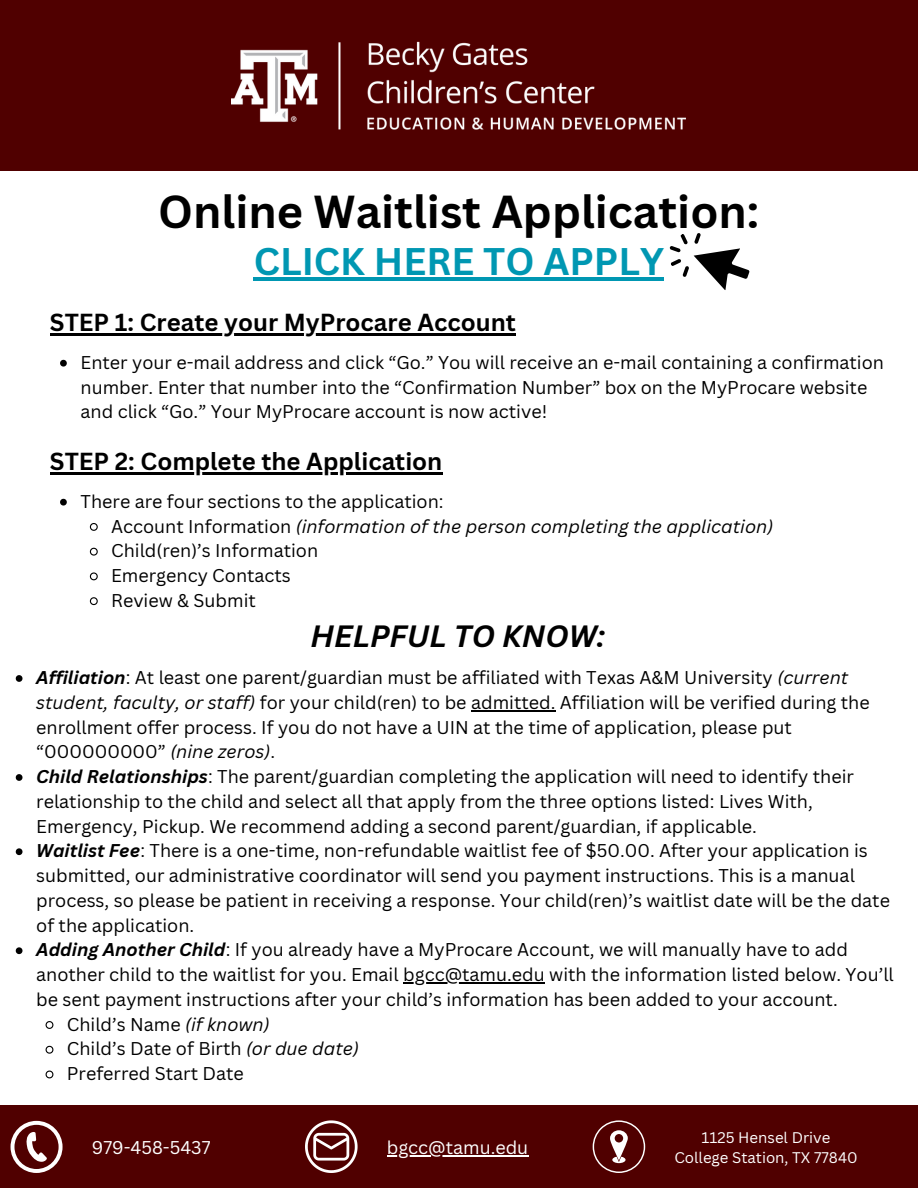
<style>
.page{position:relative;width:918px;height:1188px;background:#fff}
.page>*{position:absolute;margin:0;border:0;box-sizing:border-box;transform-origin:0 0}
.t1{font:700 45px "Canva Sans";color:#000}
.t2{font:700 37.5px "Canva Sans";color:#0097b2}
.t3{font:italic 700 30px "Canva Sans";color:#000}
.t4{font:700 24px "Canva Sans";color:#000}
.t5{font:18px/24.8px "Canva Sans";color:#000}
.t6{font:italic 18px "Canva Sans";color:#000}
.t7{font:18px "Canva Sans";color:#fff}
.t8{font:15px "Canva Sans";color:#fff}
.s1{font-style:normal}
.s2{font-weight:700;font-style:italic}
.s3{font-style:italic}
</style>
<div class="page">
<div style="left:0;top:1106px;width:918px;height:82px;background:#500000"></div>
<div style="left:0;top:0;width:918px;height:170px;background:#500000"></div>
<img style="left:232px;top:41px;width:454px;height:89px">
<svg style="left:669px;top:233px;width:81px;height:57px"></svg>
<svg style="left:11px;top:1121px;width:51px;height:52px"></svg>
<svg style="left:305px;top:1120px;width:53px;height:53px"></svg>
<svg style="left:593px;top:1120px;width:52px;height:53px;background:#733333"></svg>
<hr style="left:254px;top:277px;width:410px;height:4px;background:#0097b2">
<hr style="left:50px;top:334px;width:466px;height:2px;background:#000">
<svg style="left:60px;top:360px;width:7px;height:7px"></svg>
<hr style="left:50px;top:473px;width:392px;height:2px;background:#000">
<svg style="left:60px;top:499px;width:7px;height:7px"></svg>
<svg style="left:89px;top:523px;width:9px;height:8px"></svg>
<svg style="left:89px;top:547px;width:9px;height:9px"></svg>
<svg style="left:89px;top:572px;width:9px;height:9px"></svg>
<svg style="left:89px;top:597px;width:9px;height:9px"></svg>
<svg style="left:16px;top:675px;width:7px;height:7px"></svg>
<hr style="left:471px;top:710px;width:85px;height:1px;background:#000">
<svg style="left:16px;top:774px;width:7px;height:7px"></svg>
<svg style="left:16px;top:848px;width:7px;height:7px"></svg>
<svg style="left:16px;top:947px;width:7px;height:7px"></svg>
<hr style="left:403px;top:982px;width:142px;height:1px;background:#000">
<svg style="left:45px;top:1021px;width:9px;height:8px"></svg>
<svg style="left:45px;top:1045px;width:9px;height:9px"></svg>
<svg style="left:45px;top:1070px;width:9px;height:9px"></svg>
<hr style="left:387px;top:1155px;width:141px;height:1px;background:#fff">
<h1 class="t1" style="left:158px;top:180px;width:603px">Online Waitlist Application:</h1>
<p class="t2" style="left:254px;top:235px;width:412px">CLICK HERE TO APPLY</p>
<h2 class="t4" style="left:50px;top:306px;width:467px">STEP 1: Create your MyProcare Account</h2>
<h4 class="t5" style="left:81px;top:349px;width:805px">Enter your e-mail address and click “Go.” You will receive an e-mail containing a confirmation number. Enter that number into the “Confirmation Number” box on the MyProcare website and click “Go.” Your MyProcare account is now active!</h4>
<p class="t4" style="left:50px;top:445px;width:394px">STEP 2: Complete the Application</p>
<h4 class="t5" style="left:81px;top:488px;width:365px">There are four sections to the application:</h4>
<p class="t6" style="left:111px;top:513px;width:664px"><span class="s1">Account Information</span> (information of the person completing the application)</p>
<p class="t5" style="left:111px;top:538px;width:209px">Child(ren)’s Information</p>
<p class="t5" style="left:111px;top:563px;width:181px">Emergency Contacts</p>
<p class="t5" style="left:111px;top:587px;width:146px">Review &amp; Submit</p>
<p class="t3" style="left:311px;top:615px;width:296px">HELPFUL TO KNOW:</p>
<h3 class="t5" style="left:36px;top:665px;width:835px"><span class="s2">Affiliation</span>: At least one parent/guardian must be affiliated with Texas A&amp;M University <span class="s3">(current student, faculty, or staff)</span> for your child(ren) to be admitted. Affiliation will be verified during the enrollment offer process. If you do not have a UIN at the time of application, please put “000000000” <span class="s3">(nine zeros)</span>.</h3>
<p class="t5" style="left:36px;top:764px;width:819px"><span class="s2">Child Relationships</span>: The parent/guardian completing the application will need to identify their relationship to the child and select all that apply from the three options listed: Lives With,<br>Emergency, Pickup. We recommend adding a second parent/guardian, if applicable.</p>
<p class="t5" style="left:36px;top:838px;width:855px"><span class="s2">Waitlist Fee</span>: There is a one-time, non-refundable waitlist fee of $50.00. After your application is submitted, our administrative coordinator will send you payment instructions. This is a manual process, so please be patient in receiving a response. Your child(ren)’s waitlist date will be the date of the application.</p>
<p class="t5" style="left:36px;top:937px;width:859px"><span class="s2">Adding Another Child</span>: If you already have a MyProcare Account, we will manually have to add another child to the waitlist for you. Email bgcc@tamu.edu with the information listed below. You’ll</p>
<p class="t5" style="left:67px;top:987px;width:772px;text-indent:-31px">be sent payment instructions after your child’s information has been added to your account.<br>Child’s Name <span class="s3">(if known)<br></span>Child’s Date of Birth <span class="s3">(or due date)</span></p>
<p class="t5" style="left:67px;top:1061px;width:179px">Preferred Start Date</p>
<p class="t7" style="left:92px;top:1135px;width:120px">979-458-5437</p>
<p class="t7" style="left:387px;top:1135px;width:143px">bgcc@tamu.edu</p>
<p class="t8" style="left:702px;top:1127px;width:130px">1125 Hensel Drive</p>
<p class="t8" style="left:674px;top:1147px;width:185px">College Station, TX 77840</p>
</div>
